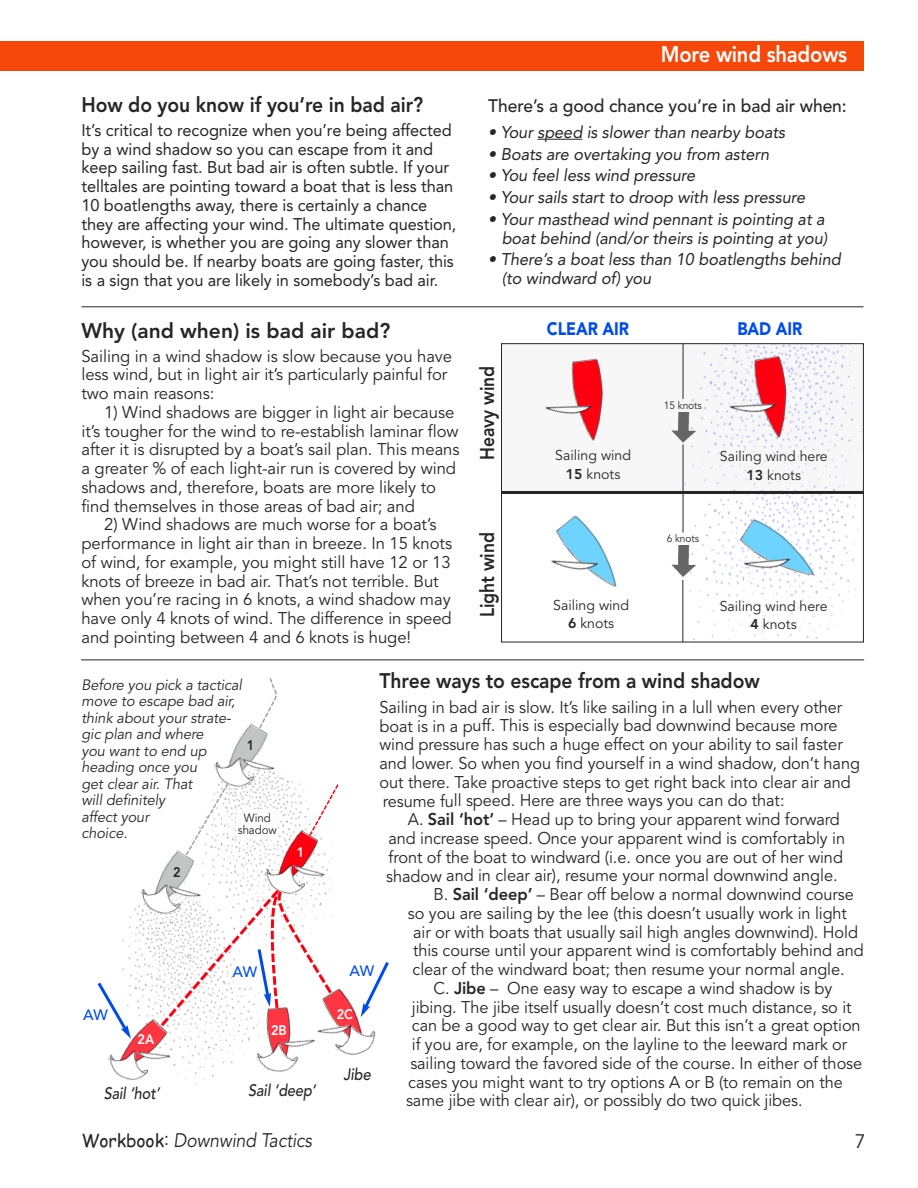
<style>
.page{position:relative;width:918px;height:1188px;background:#fff}
.page>*{position:absolute;margin:0;border:0;box-sizing:border-box;transform-origin:0 0}
.t1{font:800 22.5px "Avenir";letter-spacing:-.01em;color:#fff;scale:.9 1}
.t2{font:800 21px "Avenir";letter-spacing:-.005em;color:#272526;scale:.92 1}
.t3{font:800 21px "Avenir";letter-spacing:-.005em;color:#272526}
.t4{font:800 19.8px "Avenir";letter-spacing:-.005em;color:#272526;scale:.88 1}
.t5{font:italic 19.5px "Avenir";letter-spacing:-.005em;color:#272526;scale:.9 1}
.t6{font:19.5px "Avenir";color:#272526}
.t7{font:500 18px "Avenir";letter-spacing:-.005em;color:#272526}
.t8{font:900 18px "Avenir";letter-spacing:-.005em;color:#004ceb;scale:.88 1}
.t9{font:16.95px/18.8px "Avenir";letter-spacing:-.005em;color:#272526}
.t10{font:16.8px/18.8px "Avenir";letter-spacing:-.005em;color:#272526}
.t11{font:16.8px/18.8px "Avenir";letter-spacing:-.005em;color:#272526}
.t12{font:italic 16.8px/18.8px "Avenir";letter-spacing:-.005em;color:#272526;text-align:right}
.t13{font:italic 500 16.5px "Avenir";letter-spacing:-.005em;color:#272526;scale:.88 1}
.t14{font:italic 15px/16.5px "Avenir";letter-spacing:-.005em;color:#272526}
.t15{font:500 15px "Avenir";color:#004ceb}
.t16{font:14.1px/18.5px "Avenir";color:#272526;text-align:center}
.t17{font:800 13.8px "Avenir";color:#fff;scale:.92 1}
.t18{font:800 13.8px "Avenir";color:#272526;scale:.92 1}
.t19{font:12px/12px "Avenir";letter-spacing:-.01em;color:#272526;text-align:center;scale:.96 1}
.t20{font:10.65px "Avenir";letter-spacing:-.01em;color:#272526;scale:.96 1}
.s1{font-weight:800}
.s2{font-family:"Comic Sans MS";font-style:normal;font-size:18px}
.s3{font-style:normal}
</style>
<div class="page">
<div style="left:502px;top:344px;width:361px;height:149px;background:#f7f7f7"></div>
<div style="left:501px;top:343px;width:363px;height:299px;border:1px solid #272526"></div>
<div style="left:0;top:41px;width:864px;height:30px;background:#f7480b"></div>
<img style="left:126px;top:1079px;width:12px;height:1px">
<hr style="left:538px;top:139px;width:44px;height:1px;background:#272526">
<img style="left:689px;top:494px;width:170px;height:146px">
<img style="left:649px;top:344px;width:214px;height:147px">
<img style="left:668px;top:412px;width:34px;height:37px">
<img style="left:672px;top:546px;width:30px;height:36px">
<svg style="left:571px;top:360px;width:32px;height:80px"></svg>
<img style="left:545px;top:382px;width:50px;height:52px">
<img style="left:743px;top:346px;width:59px;height:101px">
<svg style="left:732px;top:357px;width:54px;height:80px"></svg>
<img style="left:726px;top:381px;width:53px;height:51px">
<svg style="left:555px;top:516px;width:61px;height:70px"></svg>
<img style="left:551px;top:537px;width:50px;height:49px">
<img style="left:727px;top:507px;width:103px;height:88px">
<svg style="left:741px;top:519px;width:72px;height:55px"></svg>
<img style="left:741px;top:537px;width:52px;height:51px">
<hr style="left:683px;top:444px;width:1px;height:89px;background:#272526">
<hr style="left:502px;top:491px;width:362px;height:3px;background:#272526">
<hr style="left:683px;top:343px;width:1px;height:56px;background:#272526">
<hr style="left:682px;top:580px;width:1px;height:62px;background:#272526">
<div style="left:684px;top:597px;width:179px;height:37px;background:#fff"></div>
<div style="left:684px;top:447px;width:179px;height:38px;background:#f7f7f7"></div>
<svg style="left:97px;top:678px;width:292px;height:401px"></svg>
<div style="left:233px;top:962px;width:26px;height:22px;background:#fff"></div>
<hr style="left:81px;top:659px;width:783px;height:1px;background:#272526">
<hr style="left:81px;top:306px;width:783px;height:1px;background:#272526">
<p class="t2" style="left:81px;top:88px;width:373px">How do you know if you’re in bad air?</p>
<p class="t11" style="left:81px;top:120px;width:377px">It’s critical to recognize when you’re being affected by a wind shadow so you can escape from it and keep sailing fast. But bad air is often subtle. If your telltales are pointing toward a boat that is less than 10 boatlengths away, there is certainly a chance they are affecting your wind. The ultimate question, however, is whether you are going any slower than you should be. If nearby boats are going faster, this is a sign that you are likely in somebody’s bad air.</p>
<p class="t3" style="left:81px;top:315px;width:310px">Why (and when) is bad air bad?</p>
<p class="t10" style="left:81px;top:347px;width:372px">Sailing in a wind shadow is slow because you have less wind, but in light air it’s particularly painful for two main reasons:</p>
<p class="t10" style="left:81px;top:403px;width:380px;text-indent:23px">1) Wind shadows are bigger in light air because it’s tougher for the wind to re-establish laminar flow after it is disrupted by a boat’s sail plan. This means a greater % of each light-air run is covered by wind shadows and, therefore, boats are more likely to find themselves in those areas of bad air; and</p>
<p class="t10" style="left:81px;top:515px;width:372px;text-indent:23px">2) Wind shadows are much worse for a boat’s performance in light air than in breeze. In 15 knots of wind, for example, you might still have 12 or 13 knots of breeze in bad air. That’s not terrible. But when you’re racing in 6 knots, a wind shadow may have only 4 knots of wind. The difference in speed and pointing between 4 and 6 knots is huge!</p>
<h1 class="t1" style="left:661px;top:37px;width:209px">More wind shadows</h1>
<p class="t7" style="left:488px;top:90px;width:360px">There’s a good chance you’re in bad air when:</p>
<p class="t12" style="left:488px;top:122px;width:298px">• Your speed is slower than nearby boats</p>
<p class="t12" style="left:488px;top:144px;width:282px">• Boats are overtaking you from astern</p>
<p class="t12" style="left:488px;top:166px;width:208px">• You feel less wind pressure</p>
<p class="t12" style="left:488px;top:188px;width:318px">• Your sails start to droop with less pressure</p>
<p class="t12" style="left:488px;top:209px;width:341px">• Your masthead wind pennant is pointing at a boat behind (and/or theirs is pointing at you)</p>
<p class="t12" style="left:502px;top:250px;width:341px;text-align:left;text-indent:-13px">• There’s a boat less than 10 boatlengths behind (to windward of) you</p>
<p class="t4" style="left:472px;top:460px;width:108px;rotate:-90deg">Heavy wind</p>
<p class="t4" style="left:472px;top:617px;width:98px;rotate:-90deg">Light wind</p>
<p class="t8" style="left:547px;top:314px;width:95px">CLEAR AIR</p>
<p class="t8" style="left:737px;top:314px;width:75px">BAD AIR</p>
<p class="t20" style="left:664px;top:399px;width:41px">15 knots</p>
<p class="t16" style="left:555px;top:446px;width:77px">Sailing wind<br><span class="s1">15</span> knots</p>
<p class="t16" style="left:720px;top:447px;width:109px">Sailing wind here<br><span class="s1">13</span> knots</p>
<p class="t20" style="left:667px;top:532px;width:35px">6 knots</p>
<p class="t16" style="left:553px;top:596px;width:77px">Sailing wind<br><span class="s1">6</span> knots</p>
<p class="t16" style="left:720px;top:597px;width:109px">Sailing wind here<br><span class="s1">4</span> knots</p>
<p class="t14" style="left:81px;top:677px;width:162px">Before you pick a tactical move to escape bad air, think about your strate&shy;gic plan and where<br>you want to end up heading once you<br>get clear air. That<br>will definitely<br>affect your<br>choice.</p>
<p class="t2" style="left:380px;top:664px;width:415px">Three ways to escape from a wind shadow</p>
<p class="t9" style="left:380px;top:698px;width:482px">Sailing in bad air is slow. It’s like sailing in a lull when every other boat is in a puff. This is especially bad downwind because more wind pressure has such a huge effect on your ability to sail faster and lower. So when you find yourself in a wind shadow, don’t hang out there. Take proactive steps to get right back into clear air and resume full speed. Here are three ways you can do that:</p>
<p class="t9" style="left:408px;top:810px;width:434px">A. <span class="s1">Sail ‘hot’</span> – Head up to bring your apparent wind forward</p>
<p class="t9" style="left:388px;top:829px;width:458px">and increase speed. Once your apparent wind is comfortably in</p>
<p class="t9" style="left:389px;top:848px;width:456px">front of the boat to windward (i.e. once you are out of her wind</p>
<p class="t9" style="left:386px;top:867px;width:453px">shadow and in clear air), resume your normal downwind angle.</p>
<p class="t9" style="left:434px;top:885px;width:422px">B. <span class="s1">Sail ‘deep’</span> – Bear off below a normal downwind course</p>
<p class="t9" style="left:408px;top:904px;width:441px">so you are sailing by the lee (this doesn’t usually work in light</p>
<p class="t9" style="left:413px;top:923px;width:447px">air or with boats that usually sail high angles downwind). Hold</p>
<p class="t9" style="left:413px;top:942px;width:452px">this course until your apparent wind is comfortably behind and</p>
<p class="t9" style="left:413px;top:960px;width:434px">clear of the windward boat; then resume your normal angle.</p>
<p class="t9" style="left:434px;top:979px;width:400px">C. <span class="s1">Jibe</span> – One easy way to escape a wind shadow is by</p>
<p class="t9" style="left:412px;top:998px;width:441px">jibing. The jibe itself usually doesn’t cost much distance, so it</p>
<p class="t9" style="left:412px;top:1016px;width:450px">can be a good way to get clear air. But this isn’t a great option</p>
<p class="t9" style="left:412px;top:1035px;width:437px">if you are, for example, on the layline to the leeward mark or</p>
<p class="t9" style="left:410px;top:1054px;width:453px">sailing toward the favored side of the course. In either of those</p>
<p class="t9" style="left:408px;top:1073px;width:436px">cases you might want to try options A or B (to remain on the</p>
<p class="t9" style="left:406px;top:1092px;width:398px">same jibe with clear air), or possibly do two quick jibes.</p>
<p class="t18" style="left:247px;top:734px;width:10px">1</p>
<p class="t19" style="left:238px;top:812px;width:42px">Wind shadow</p>
<p class="t17" style="left:297px;top:841px;width:10px">1</p>
<p class="t18" style="left:173px;top:861px;width:10px">2</p>
<p class="t15" style="left:350px;top:958px;width:26px">AW</p>
<p class="t15" style="left:233px;top:959px;width:26px">AW</p>
<p class="t17" style="left:337px;top:1003px;width:19px">2C</p>
<p class="t15" style="left:83px;top:1002px;width:26px">AW</p>
<p class="t17" style="left:271px;top:1020px;width:19px">2B</p>
<p class="t17" style="left:138px;top:1029px;width:20px">2A</p>
<p class="t13" style="left:344px;top:1064px;width:32px">Jibe</p>
<p class="t13" style="left:104px;top:1084px;width:65px">Sail ‘hot’</p>
<p class="t13" style="left:248px;top:1080px;width:79px">Sail ‘deep’</p>
<p class="t5" style="left:81px;top:1129px;width:258px"><span class="s2">Workbook</span><span class="s3">:</span> Downwind Tactics</p>
<p class="t6" style="left:855px;top:1129px;width:12px">7</p>
</div>
